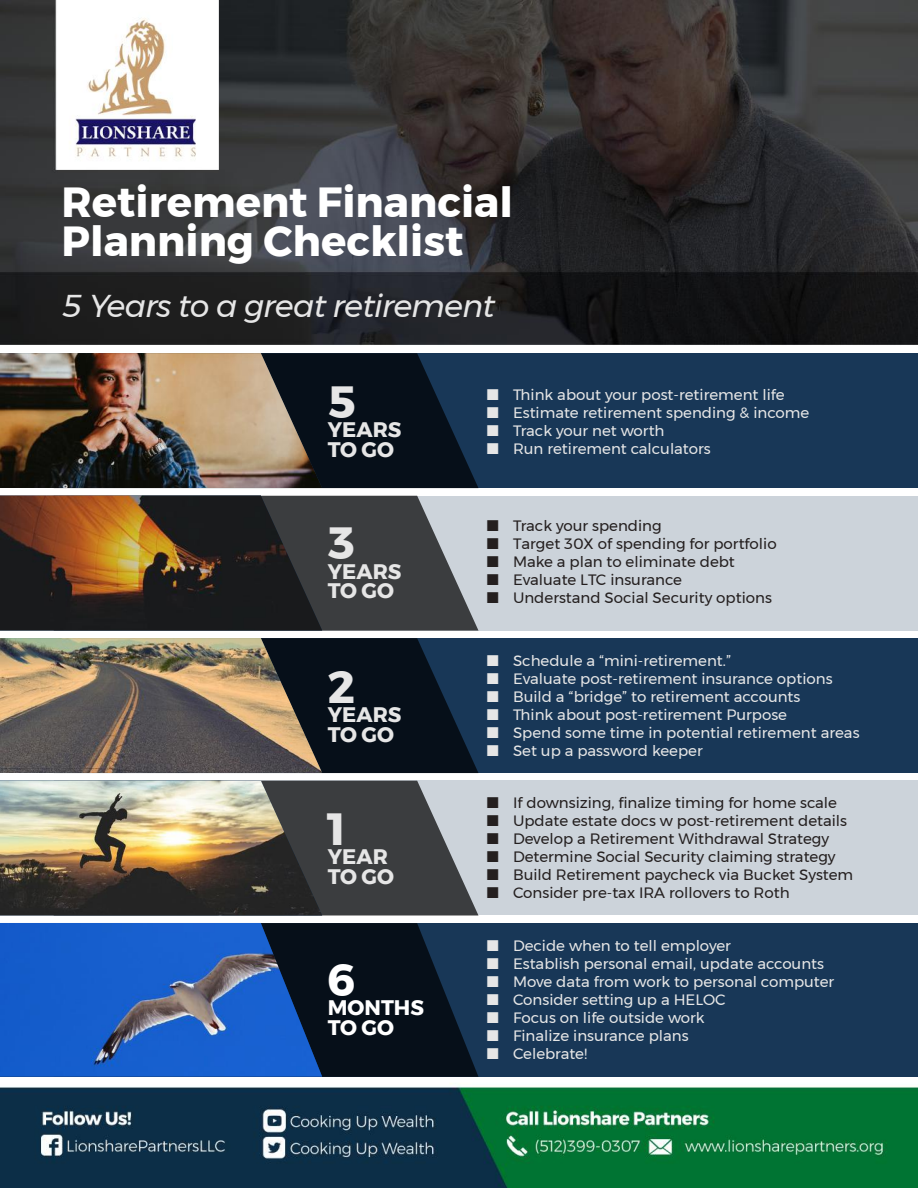
<style>
.page{position:relative;width:918px;height:1188px;background:#fff}
.page>*{position:absolute;margin:0;border:0;box-sizing:border-box;transform-origin:0 0}
.t1{font:700 42px/39px "Montserrat";color:#fff}
.t2{font:italic 31.5px "Montserrat";letter-spacing:-.025em;color:#e6e6e6}
.t3{font:700 21px/19.5px "Montserrat";color:#e6e6e6}
.t4{font:700 21px/19.5px "Montserrat";color:#fff}
.t5{font:15px/18px "Montserrat";color:#e6e6e6}
.t6{font:15px/18px "Montserrat";color:#241f1f}
</style>
<div class="page">
<img style="left:0;top:0;width:918px;height:1188px">
<div style="left:0;top:353px;width:918px;height:135px;background:#183757"></div>
<svg style="left:322px;top:353px;width:156px;height:135px;fill:#060f19"></svg>
<img style="left:0;top:353px;width:322px;height:135px">
<div style="left:0;top:496px;width:918px;height:134px;background:#ccd3da"></div>
<svg style="left:54px;top:496px;width:424px;height:135px;fill:#3b3d3f"></svg>
<img style="left:0;top:496px;width:322px;height:134px">
<div style="left:0;top:638px;width:918px;height:135px;background:#183757"></div>
<svg style="left:322px;top:638px;width:156px;height:135px;fill:#060f19"></svg>
<img style="left:0;top:638px;width:322px;height:135px">
<div style="left:0;top:781px;width:918px;height:134px;background:#ccd3da"></div>
<svg style="left:54px;top:781px;width:424px;height:135px;fill:#3b3d3f"></svg>
<img style="left:0;top:781px;width:322px;height:134px">
<div style="left:0;top:923px;width:918px;height:154px;background:#183757"></div>
<svg style="left:322px;top:923px;width:156px;height:154px;fill:#060f19"></svg>
<img style="left:0;top:923px;width:322px;height:154px">
<h1 class="t1" style="left:62px;top:183px;width:453px">Retirement Financial<br>Planning Checklist</h1>
<h2 class="t2" style="left:62px;top:282px;width:435px">5 Years to a great retirement</h2>
<h3 class="t3" style="left:328px;top:420px;width:75px"><sup>5</sup>YEARS<br>TO GO</h3>
<h3 class="t3" style="left:328px;top:562px;width:75px"><sup>3</sup>YEARS<br>TO GO</h3>
<h3 class="t3" style="left:328px;top:705px;width:75px"><sup>2</sup>YEARS<br>TO GO</h3>
<h3 class="t3" style="left:328px;top:847px;width:68px"><sup>1</sup>YEAR<br>TO GO</h3>
<h3 class="t4" style="left:328px;top:998px;width:98px"><sup>6</sup>MONTHS<br>TO GO</h3>
<p class="t5" style="left:513px;top:386px;width:298px">Think about your post-retirement life<br>Estimate retirement spending &amp; income<br>Track your net worth<br>Run retirement calculators</p>
<p class="t6" style="left:513px;top:516px;width:265px">Track your spending<br>Target 30X of spending for portfolio<br>Make a plan to eliminate debt<br>Evaluate LTC insurance<br>Understand Social Security options</p>
<p class="t5" style="left:513px;top:651px;width:348px">Schedule a “mini-retirement.”<br>Evaluate post-retirement insurance options Build a “bridge” to retirement accounts<br>Think about post-retirement Purpose<br>Spend some time in potential retirement areas Set up a password keeper</p>
<p class="t6" style="left:513px;top:794px;width:342px">If downsizing, finalize timing for home scale Update estate docs w post-retirement details Develop a Retirement Withdrawal Strategy Determine Social Security claiming strategy Build Retirement paycheck via Bucket System Consider pre-tax IRA rollovers to Roth</p>
<p class="t5" style="left:513px;top:936px;width:323px">Decide when to tell employer<br>Establish personal email, update accounts<br>Move data from work to personal computer<br>Consider setting up a HELOC<br>Focus on life outside work<br>Finalize insurance plans<br>Celebrate!</p>
</div>
